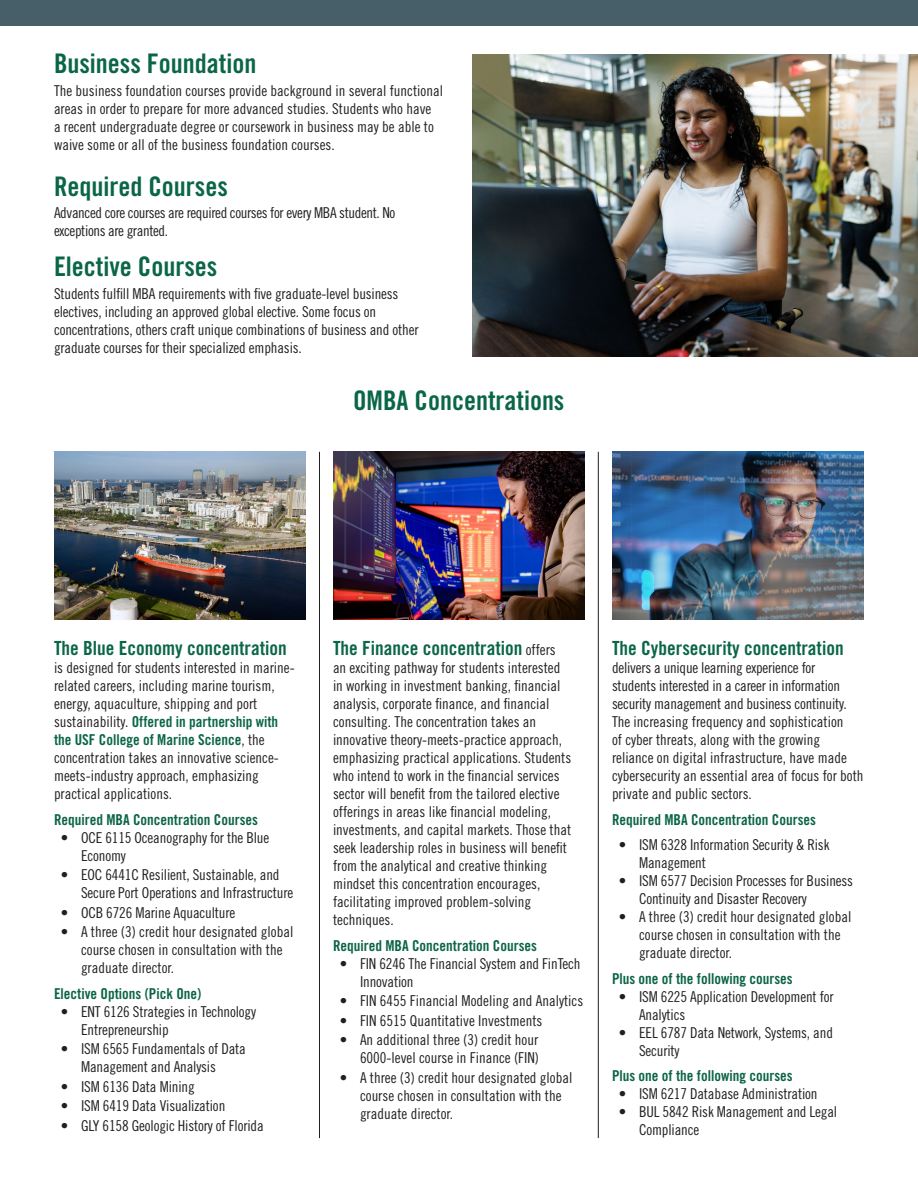
<style>
.page{position:relative;width:918px;height:1188px;background:#fff}
.page>*{position:absolute;margin:0;border:0;box-sizing:border-box;transform-origin:0 0}
.t1{font:27px "Trade Gothic LT Std Bd Cn 20";color:#0a6646}
.BULLETS{font:19.5px "Trade Gothic LT Std Bd Cn 20";color:#0a6646}
.BULLETS-2{font:15px/18px "Trade Gothic LT Std Cn 18";color:#231f20}
.SUBHEADERS{font:15px "Trade Gothic LT Std Bd Cn 20";color:#0b6345}
.BULLETS-3{font:15px/18px "Trade Gothic LT Std Cn 18";letter-spacing:-.025em;color:#231f20}
.BULLETS-4{font:15px "Trade Gothic LT Std Bd Cn 20";color:#0b6345}
.s1{font-family:"Trade Gothic LT Std Bd Cn 20";color:#0a6646}
.s2{font-family:"Trade Gothic LT Std Cn 18";font-size:15px;color:#231f20}
</style>
<div class="page">
<img style="left:473px;top:54px;width:445px;height:302px">
<img style="left:54px;top:452px;width:252px;height:167px">
<img style="left:333px;top:452px;width:252px;height:167px">
<img style="left:612px;top:452px;width:252px;height:167px">
<hr style="left:319px;top:452px;width:1px;height:686px;background:#231f20">
<hr style="left:598px;top:452px;width:1px;height:686px;background:#231f20">
<div style="left:0;top:0;width:918px;height:25px;background:#465f68"></div>
<p class="t1" style="left:54px;top:47px;width:204px">Business Foundation</p>
<p class="BULLETS-2" style="left:54px;top:81px;width:391px">The business foundation courses provide background in several functional areas in order to prepare for more advanced studies. Students who have<br>a recent undergraduate degree or coursework in business may be able to waive some or all of the business foundation courses.</p>
<p class="t1" style="left:54px;top:170px;width:175px">Required Courses</p>
<p class="BULLETS-3" style="left:54px;top:204px;width:343px">Advanced core courses are required courses for every MBA student. No exceptions are granted.</p>
<p class="t1" style="left:54px;top:250px;width:165px">Elective Courses</p>
<p class="BULLETS-2" style="left:54px;top:284px;width:366px">Students fulfill MBA requirements with five graduate-level business electives, including an approved global elective. Some focus on concentrations, others craft unique combinations of business and other graduate courses for their specialized emphasis.</p>
<p class="t1" style="left:353px;top:384px;width:213px">OMBA Concentrations</p>
<p class="BULLETS" style="left:54px;top:637px;width:234px">The Blue Economy concentration</p>
<p class="BULLETS-2" style="left:54px;top:659px;width:242px">is designed for students interested in marine&shy;related careers, including marine tourism, energy, aquaculture, shipping and port sustainability. <span class="s1">Offered in partnership with the USF College of Marine Science</span>, the concentration takes an innovative science&shy;meets-industry approach, emphasizing practical applications.</p>
<p class="SUBHEADERS" style="left:54px;top:811px;width:206px">Required MBA Concentration Courses</p>
<p class="BULLETS-2" style="left:81px;top:828px;width:190px;text-indent:-20px">• OCE 6115 Oceanography for the Blue<br>Economy</p>
<p class="BULLETS-2" style="left:81px;top:866px;width:214px;text-indent:-20px">• EOC 6441C Resilient, Sustainable, and<br>Secure Port Operations and Infrastructure</p>
<p class="BULLETS-2" style="left:61px;top:903px;width:176px">• OCB 6726 Marine Aquaculture</p>
<p class="BULLETS-2" style="left:81px;top:923px;width:214px;text-indent:-20px">• A three (3) credit hour designated global course chosen in consultation with the graduate director.</p>
<p class="SUBHEADERS" style="left:54px;top:985px;width:149px">Elective Options (Pick One)</p>
<p class="BULLETS-2" style="left:81px;top:1002px;width:177px;text-indent:-20px">• ENT 6126 Strategies in Technology<br>Entrepreneurship</p>
<p class="BULLETS-2" style="left:81px;top:1040px;width:166px;text-indent:-20px">• ISM 6565 Fundamentals of Data<br>Management and Analysis</p>
<p class="BULLETS-2" style="left:61px;top:1077px;width:135px">• ISM 6136 Data Mining</p>
<p class="BULLETS-2" style="left:61px;top:1097px;width:166px">• ISM 6419 Data Visualization</p>
<p class="BULLETS-2" style="left:61px;top:1116px;width:204px">• GLY 6158 Geologic History of Florida</p>
<p class="BULLETS" style="left:333px;top:637px;width:224px">The Finance concentration <span class="s2">offers</span></p>
<p class="BULLETS-2" style="left:333px;top:659px;width:240px">an exciting pathway for students interested in working in investment banking, financial analysis, corporate finance, and financial consulting. The concentration takes an innovative theory-meets-practice approach, emphasizing practical applications. Students who intend to work in the financial services sector will benefit from the tailored elective offerings in areas like financial modeling, investments, and capital markets. Those that seek leadership roles in business will benefit from the analytical and creative thinking mindset this concentration encourages, facilitating improved problem-solving techniques.</p>
<p class="SUBHEADERS" style="left:333px;top:937px;width:206px">Required MBA Concentration Courses</p>
<p class="BULLETS-2" style="left:360px;top:954px;width:222px;text-indent:-20px">• FIN 6246 The Financial System and FinTech<br>Innovation</p>
<p class="BULLETS-2" style="left:340px;top:992px;width:245px">• FIN 6455 Financial Modeling and Analytics</p>
<p class="BULLETS-2" style="left:340px;top:1011px;width:204px">• FIN 6515 Quantitative Investments</p>
<p class="BULLETS-2" style="left:340px;top:1031px;width:201px;text-align:right">• An additional three (3) credit hour<br>6000-level course in Finance (FIN)</p>
<p class="BULLETS-2" style="left:360px;top:1068px;width:214px;text-indent:-20px">• A three (3) credit hour designated global course chosen in consultation with the graduate director.</p>
<p class="BULLETS" style="left:612px;top:637px;width:233px">The Cybersecurity concentration</p>
<p class="BULLETS-2" style="left:612px;top:659px;width:253px">delivers a unique learning experience for<br>students interested in a career in information security management and business continuity.<br>The increasing frequency and sophistication<br>of cyber threats, along with the growing reliance on digital infrastructure, have made cybersecurity an essential area of focus for both private and public sectors.</p>
<p class="BULLETS-4" style="left:612px;top:811px;width:206px">Required MBA Concentration Courses</p>
<p class="BULLETS-2" style="left:639px;top:836px;width:192px;text-indent:-20px">• ISM 6328 Information Security &amp; Risk<br>Management</p>
<p class="BULLETS-2" style="left:639px;top:872px;width:216px;text-indent:-20px">• ISM 6577 Decision Processes for Business<br>Continuity and Disaster Recovery</p>
<p class="BULLETS-2" style="left:639px;top:908px;width:214px;text-indent:-20px">• A three (3) credit hour designated global course chosen in consultation with the graduate director.</p>
<p class="SUBHEADERS" style="left:612px;top:970px;width:182px">Plus one of the following courses</p>
<p class="BULLETS-2" style="left:639px;top:987px;width:196px;text-indent:-20px">• ISM 6225 Application Development for<br>Analytics</p>
<p class="BULLETS-2" style="left:639px;top:1023px;width:195px;text-indent:-20px">• EEL 6787 Data Network, Systems, and<br>Security</p>
<p class="SUBHEADERS" style="left:612px;top:1067px;width:182px">Plus one of the following courses</p>
<p class="BULLETS-2" style="left:619px;top:1085px;width:200px">• ISM 6217 Database Administration</p>
<p class="BULLETS-2" style="left:639px;top:1103px;width:200px;text-indent:-20px">• BUL 5842 Risk Management and Legal<br>Compliance</p>
</div>
